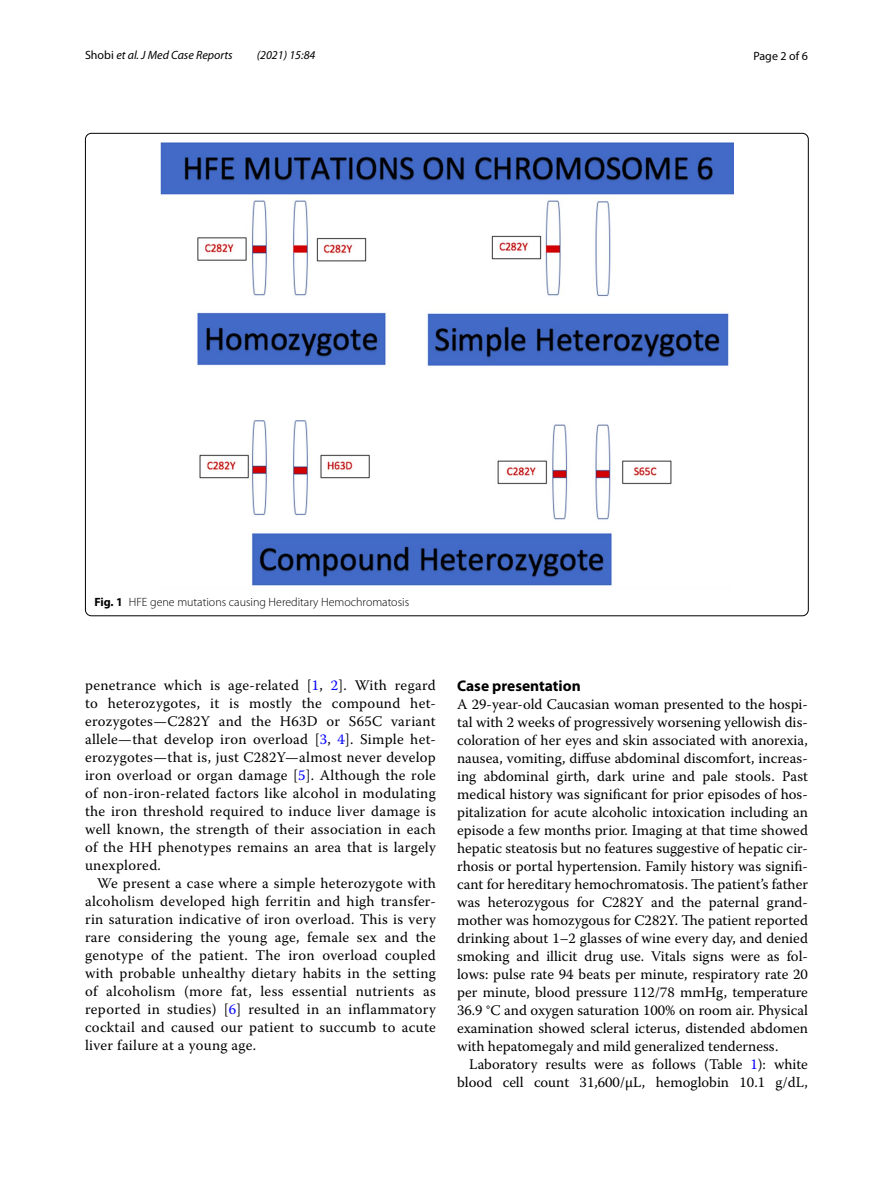
<style>
.page{position:relative;width:893px;height:1187px;background:#fff}
.page>*{position:absolute;margin:0;border:0;box-sizing:border-box;transform-origin:0 0}
.t1{font:700 15.45px "Myriad Pro";color:#000}
.t2{font:14.7px/18px "Warnock Pro";letter-spacing:.01em;color:#000;text-align:justify}
.t3{font:300 12px "Myriad Pro";color:#000}
.t4{font:italic 12px "Myriad Pro";color:#000}
.t5{font:12px "Myriad Pro";color:#000}
.s1{font-style:normal}
.s2{font-weight:700}
.s3{color:#00f}
</style>
<div class="page">
<img style="left:160px;top:142px;width:573px;height:444px">
<p class="t4" style="left:85px;top:48px;width:149px"><span class="s1">Shobi</span> et al. J Med Case Reports</p>
<p class="t4" style="left:257px;top:48px;width:60px">(2021) 15:84</p>
<p class="t5" style="left:753px;top:48px;width:56px">Page 2 of 6</p>
<p class="t3" style="left:94px;top:595px;width:316px"><span class="s2">Fig. 1</span> HFE gene mutations causing Hereditary Hemochromatosis</p>
<p class="t2" style="left:85px;top:675px;width:352px">penetrance which is age-related [<span class="s3">1</span>, <span class="s3">2</span>]. With regard to heterozygotes, it is mostly the compound het&shy;erozygotes—C282Y and the H63D or S65C variant allele—that develop iron overload [<span class="s3">3</span>, <span class="s3">4</span>]. Simple het&shy;erozygotes—that is, just C282Y—almost never develop iron overload or organ damage [<span class="s3">5</span>]. Although the role of non-iron-related factors like alcohol in modulating the iron threshold required to induce liver damage is well known, the strength of their association in each of the HH phenotypes remains an area that is largely unexplored.</p>
<p class="t2" style="left:85px;top:873px;width:352px;text-indent:12px">We present a case where a simple heterozygote with alcoholism developed high ferritin and high transfer&shy;rin saturation indicative of iron overload. This is very rare considering the young age, female sex and the genotype of the patient. The iron overload coupled with probable unhealthy dietary habits in the setting of alcoholism (more fat, less essential nutrients as reported in studies) [<span class="s3">6</span>] resulted in an inflammatory cocktail and caused our patient to succumb to acute liver failure at a young age.</p>
<p class="t1" style="left:457px;top:675px;width:125px">Case presentation</p>
<p class="t2" style="left:457px;top:694px;width:352px">A 29-year-old Caucasian woman presented to the hospi&shy;tal with 2 weeks of progressively worsening yellowish dis&shy;coloration of her eyes and skin associated with anorexia, nausea, vomiting, diffuse abdominal discomfort, increas&shy;ing abdominal girth, dark urine and pale stools. Past medical history was significant for prior episodes of hos&shy;pitalization for acute alcoholic intoxication including an episode a few months prior. Imaging at that time showed hepatic steatosis but no features suggestive of hepatic cir&shy;rhosis or portal hypertension. Family history was signifi&shy;cant for hereditary hemochromatosis. The patient’s father was heterozygous for C282Y and the paternal grand&shy;mother was homozygous for C282Y. The patient reported drinking about 1–2 glasses of wine every day, and denied smoking and illicit drug use. Vitals signs were as fol&shy;lows: pulse rate 94 beats per minute, respiratory rate 20 per minute, blood pressure 112/78 mmHg, temperature 36.9 °C and oxygen saturation 100% on room air. Physical examination showed scleral icterus, distended abdomen with hepatomegaly and mild generalized tenderness.</p>
<p class="t2" style="left:457px;top:1054px;width:352px;text-align:right">Laboratory results were as follows (Table <span class="s3">1</span>): white blood cell count 31,600/μL, hemoglobin 10.1 g/dL,</p>
</div>
